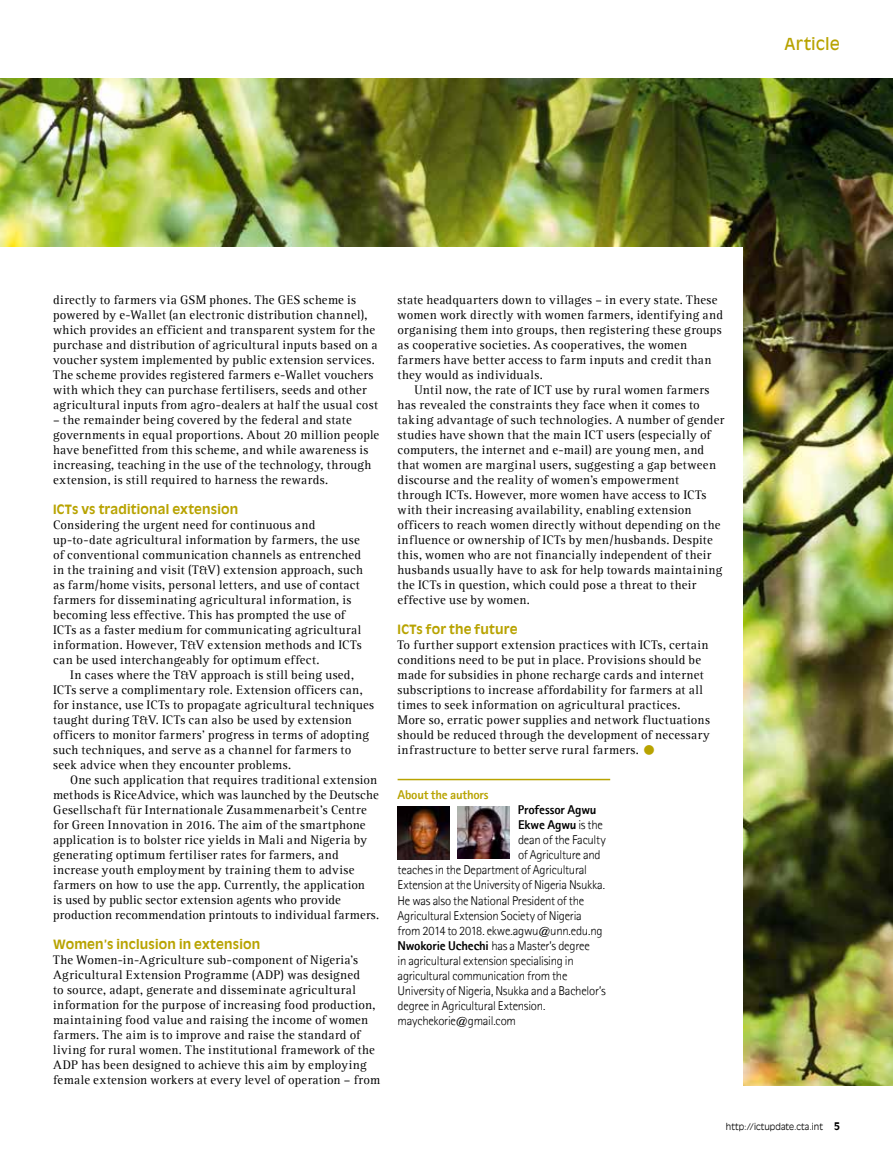
<style>
.page{position:relative;width:893px;height:1149px;background:#fff}
.page>*{position:absolute;margin:0;border:0;box-sizing:border-box;transform-origin:0 0}
.t1{font:16.5px "Antique Olive LT";letter-spacing:.01em;color:#b8a300}
.t2{font:12.75px/15px "Agfa Rotis Serif";letter-spacing:.025em;color:#000}
.t3{font:300 12.75px "Agfa Rotis Sans Serif";letter-spacing:-.02em;color:#000}
.t4{font:700 12.75px "Antique Olive LT";letter-spacing:.015em;color:#b8a300}
.t5{font:800 12.75px "Agfa Rotis Sans Serif";letter-spacing:-.01em;color:#000}
.t6{font:800 12.75px "Agfa Rotis Sans Serif";letter-spacing:-.02em;color:#b8a300}
.t7{font:300 9px "Antique Olive LT";letter-spacing:.005em;color:#000}
.s1{font-size:27px;color:#b8a300}
.s2{font-weight:300}
.s3{font-weight:800}
.s4{font-weight:700;font-size:10.5px}
</style>
<div class="page">
<img style="left:0;top:79px;width:893px;height:1005px">
<div style="left:0;top:247px;width:742px;height:856px;background:#fff"></div>
<hr style="left:398px;top:778px;width:212px;height:2px;background:#b8a300">
<img style="left:398px;top:806px;width:51px;height:52px">
<img style="left:458px;top:806px;width:51px;height:52px">
<p class="t1" style="left:785px;top:34px;width:57px">Article</p>
<p class="t2" style="left:53px;top:292px;width:326px">directly to farmers via GSM phones. The GES scheme is powered by e-Wallet (an electronic distribution channel), which provides an efficient and transparent system for the purchase and distribution of agricultural inputs based on a voucher system implemented by public extension services.<br>The scheme provides registered farmers e-Wallet vouchers with which they can purchase fertilisers, seeds and other agricultural inputs from agro-dealers at half the usual cost</p>
<p class="t2" style="left:53px;top:412px;width:328px">– the remainder being covered by the federal and state governments in equal proportions. About 20 million people have benefitted from this scheme, and while awareness is increasing, teaching in the use of the technology, through extension, is still required to harness the rewards.</p>
<p class="t4" style="left:53px;top:501px;width:187px">ICTs vs traditional extension</p>
<p class="t2" style="left:53px;top:517px;width:311px">Considering the urgent need for continuous and up-to-date agricultural information by farmers, the use of conventional communication channels as entrenched in the training and visit (T&amp;V) extension approach, such as farm/home visits, personal letters, and use of contact farmers for disseminating agricultural information, is becoming less effective. This has prompted the use of ICTs as a faster medium for communicating agricultural information. However, T&amp;V extension methods and ICTs can be used interchangeably for optimum effect.</p>
<p class="t2" style="left:53px;top:667px;width:322px;text-indent:17px">In cases where the T&amp;V approach is still being used, ICTs serve a complimentary role. Extension officers can, for instance, use ICTs to propagate agricultural techniques taught during T&amp;V. ICTs can also be used by extension officers to monitor farmers’ progress in terms of adopting such techniques, and serve as a channel for farmers to seek advice when they encounter problems.</p>
<p class="t2" style="left:53px;top:772px;width:328px;text-indent:17px">One such application that requires traditional extension methods is RiceAdvice, which was launched by the Deutsche Gesellschaft für Internationale Zusammenarbeit’s Centre for Green Innovation in 2016. The aim of the smartphone application is to bolster rice yields in Mali and Nigeria by generating optimum fertiliser rates for farmers, and increase youth employment by training them to advise farmers on how to use the app. Currently, the application<br>is used by public sector extension agents who provide production recommendation printouts to individual farmers.</p>
<p class="t4" style="left:53px;top:936px;width:209px">Women’s inclusion in extension</p>
<p class="t2" style="left:53px;top:952px;width:329px">The Women-in-Agriculture sub-component of Nigeria’s Agricultural Extension Programme (ADP) was designed<br>to source, adapt, generate and disseminate agricultural information for the purpose of increasing food production, maintaining food value and raising the income of women farmers. The aim is to improve and raise the standard of living for rural women. The institutional framework of the ADP has been designed to achieve this aim by employing female extension workers at every level of operation – from</p>
<p class="t2" style="left:398px;top:292px;width:327px">state headquarters down to villages – in every state. These women work directly with women farmers, identifying and organising them into groups, then registering these groups as cooperative societies. As cooperatives, the women farmers have better access to farm inputs and credit than they would as individuals.</p>
<p class="t2" style="left:398px;top:382px;width:328px;text-indent:17px">Until now, the rate of ICT use by rural women farmers has revealed the constraints they face when it comes to taking advantage of such technologies. A number of gender studies have shown that the main ICT users (especially of computers, the internet and e-mail) are young men, and that women are marginal users, suggesting a gap between discourse and the reality of women’s empowerment through ICTs. However, more women have access to ICTs with their increasing availability, enabling extension officers to reach women directly without depending on the influence or ownership of ICTs by men/husbands. Despite this, women who are not financially independent of their husbands usually have to ask for help towards maintaining the ICTs in question, which could pose a threat to their effective use by women.</p>
<p class="t4" style="left:398px;top:621px;width:121px">ICTs for the future</p>
<p class="t2" style="left:398px;top:637px;width:314px">To further support extension practices with ICTs, certain conditions need to be put in place. Provisions should be made for subsidies in phone recharge cards and internet subscriptions to increase affordability for farmers at all times to seek information on agricultural practices.<br>More so, erratic power supplies and network fluctuations should be reduced through the development of necessary infrastructure to better serve rural farmers. <span class="s1">•</span></p>
<p class="t6" style="left:398px;top:786px;width:93px">About the authors</p>
<p class="t5" style="left:518px;top:801px;width:80px">Professor Agwu</p>
<p class="t5" style="left:518px;top:816px;width:86px">Ekwe Agwu <span class="s2">is the</span></p>
<p class="t3" style="left:518px;top:832px;width:89px">dean of the Faculty</p>
<p class="t3" style="left:518px;top:847px;width:84px">of Agriculture and</p>
<p class="t3" style="left:398px;top:862px;width:191px">teaches in the Department of Agricultural</p>
<p class="t3" style="left:398px;top:877px;width:209px">Extension at the University of Nigeria Nsukka.</p>
<p class="t3" style="left:398px;top:892px;width:188px">He was also the National President of the</p>
<p class="t3" style="left:398px;top:907px;width:186px">Agricultural Extension Society of Nigeria</p>
<p class="t3" style="left:398px;top:922px;width:207px">from 2014 to 2018. ekwe.agwu@unn.edu.ng</p>
<p class="t3" style="left:398px;top:937px;width:194px"><span class="s3">Nwokorie Uchechi</span> has a Master’s degree</p>
<p class="t3" style="left:398px;top:952px;width:178px">in agricultural extension specialising in</p>
<p class="t3" style="left:398px;top:967px;width:171px">agricultural communication from the</p>
<p class="t3" style="left:398px;top:982px;width:210px">University of Nigeria, Nsukka and a Bachelor’s</p>
<p class="t3" style="left:398px;top:997px;width:149px">degree in Agricultural Extension.</p>
<p class="t3" style="left:398px;top:1012px;width:120px">maychekorie@gmail.com</p>
<p class="t7" style="left:726px;top:1120px;width:115px">http://ictupdate.cta.int <span class="s4">5</span></p>
</div>
